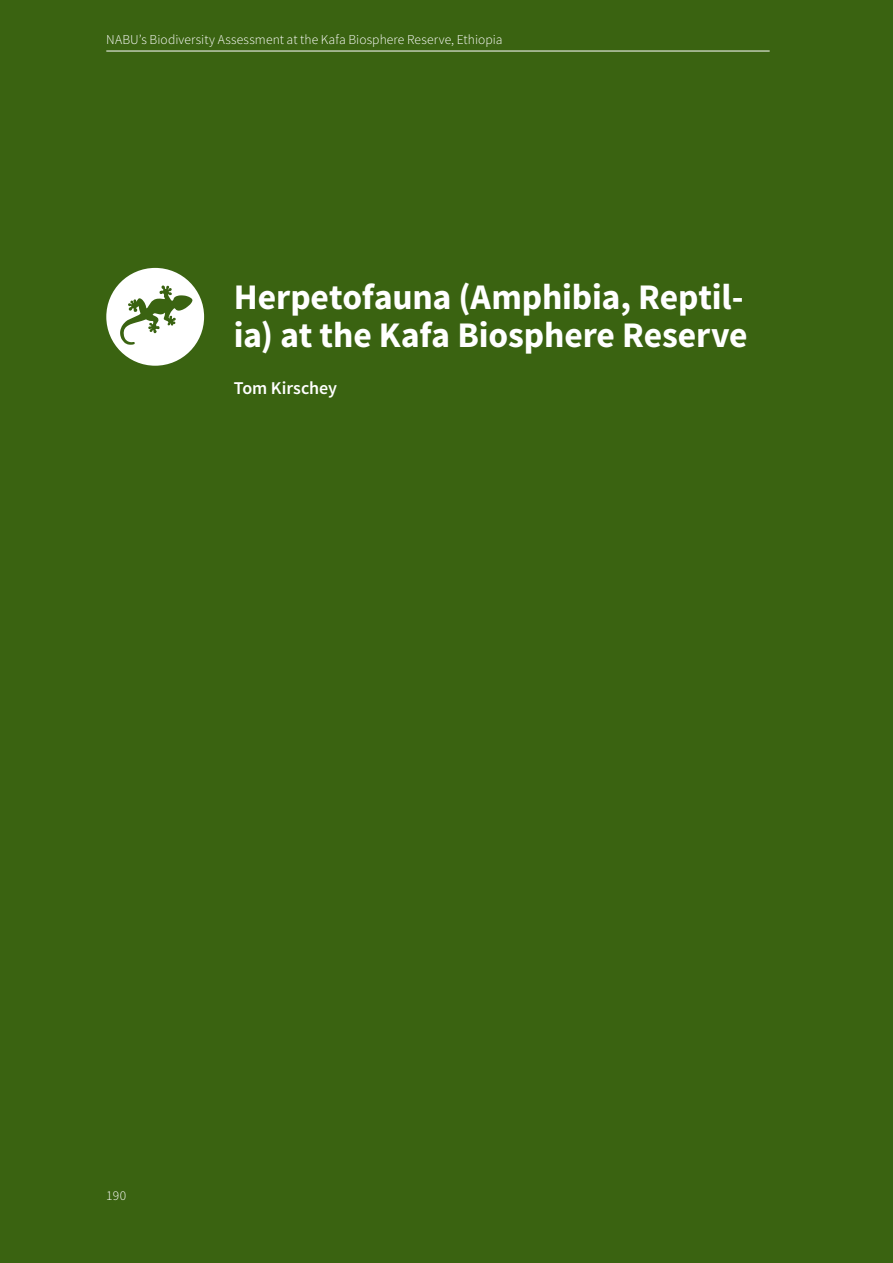
<style>
.page{position:relative;width:893px;height:1263px;background:#3a6311}
.page>*{position:absolute;margin:0;border:0;box-sizing:border-box;transform-origin:0 0}
.t1{font:700 36px/37.5px "Source Sans Pro";letter-spacing:-.005em;color:#fff}
.t2{font:600 18px "Source Sans Pro";color:#fff}
.t3{font:300 13.5px "Source Sans Pro";letter-spacing:.01em;color:#fff}
</style>
<div class="page">
<hr style="left:106px;top:51px;width:664px;height:1px;background:#fff">
<div style="left:106px;top:268px;width:98px;height:98px;background:#fff;border-radius:50%"></div>
<svg style="left:120px;top:285px;width:72px;height:60px"></svg>
<p class="t3" style="left:106px;top:31px;width:398px">NABU’s Biodiversity Assessment at the Kafa Biosphere Reserve, Ethiopia</p>
<h1 class="t1" style="left:234px;top:280px;width:515px">Herpetofauna (Amphibia, Reptil&shy;ia) at the Kafa Biosphere Reserve</h1>
<h2 class="t2" style="left:234px;top:376px;width:105px">Tom Kirschey</h2>
<p class="t3" style="left:106px;top:1187px;width:21px">190</p>
</div>
